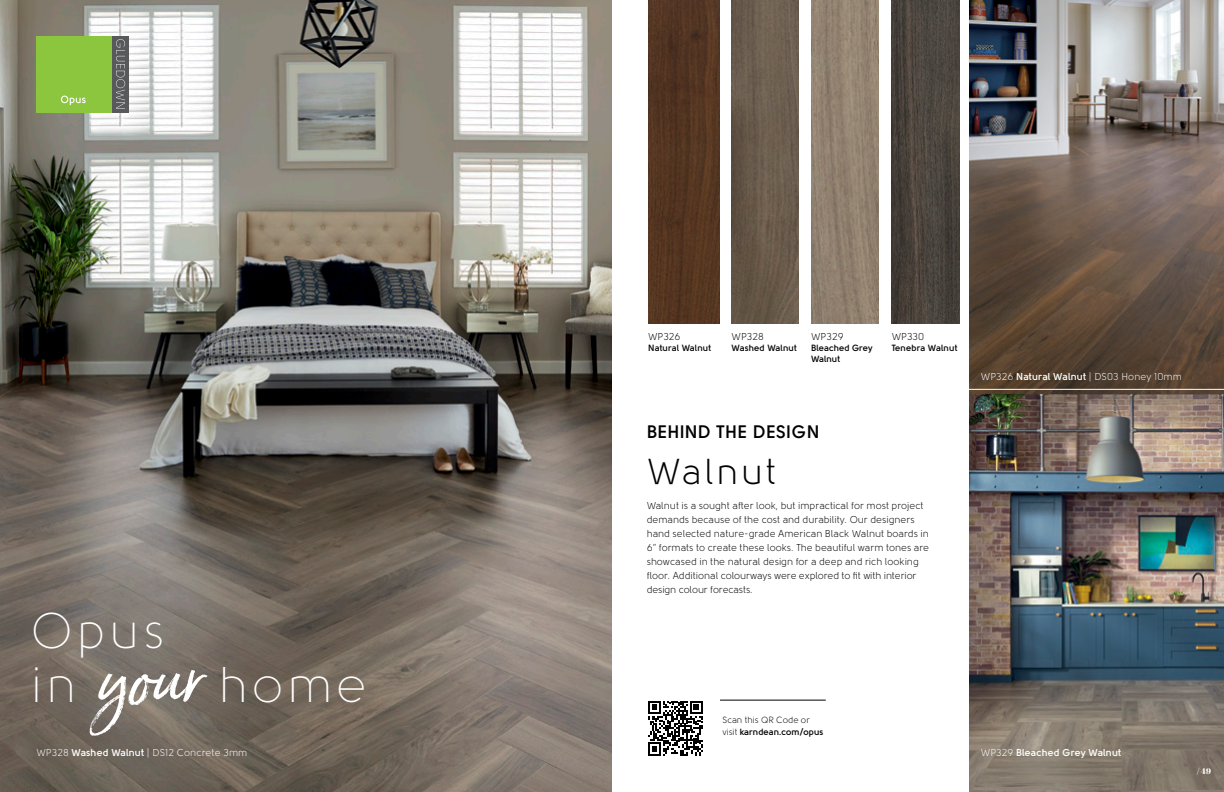
<style>
.page{position:relative;width:1224px;height:792px;background:#fff}
.page>*{position:absolute;margin:0;border:0;box-sizing:border-box;transform-origin:0 0}
.t1{font:300 50px "Solomon";letter-spacing:.075em;color:#fff}
.t2{font:36px "Solomon";letter-spacing:.075em;color:#000}
.Behind_the_Design{font:700 18px "Solomon";letter-spacing:.02em;color:#000}
.Body_Font_White{font:10px/14px "Solomon";color:#000}
.t3{font:10px "Solomon";letter-spacing:.01em;color:#fff}
.t4{font:700 10px "Solomon";letter-spacing:.01em;color:#fff}
.t5{font:700 9px "Solomon";letter-spacing:.01em;color:#000}
.t6{font:9px/12px "Solomon";color:#000}
.t7{font:8px "Abril Fatface";color:#fff}
.s1{font-family:"Born Ready Slanted";font-weight:400;font-size:68px}
.s2{font-weight:700}
.s3{font-weight:400}
</style>
<div class="page">
<img style="left:0;top:0;width:612px;height:792px">
<div style="left:36px;top:36px;width:76px;height:76px;background:#8cc63e"></div>
<svg style="left:61px;top:96px;width:25px;height:9px"></svg>
<div style="left:112px;top:36px;width:17px;height:76px;background:#57595b"></div>
<svg style="left:116px;top:39px;width:9px;height:70px"></svg>
<svg style="left:648px;top:701px;width:55px;height:55px"></svg>
<hr style="left:720px;top:700px;width:106px;height:1px;background:#000">
<img style="left:970px;top:0;width:254px;height:395px">
<img style="left:970px;top:395px;width:254px;height:397px">
<img style="left:811px;top:0;width:67px;height:323px">
<img style="left:732px;top:0;width:67px;height:323px">
<img style="left:648px;top:0;width:71px;height:323px">
<img style="left:892px;top:0;width:68px;height:323px">
<hr style="left:919px;top:389px;width:305px;height:1px;background:#fff">
<p class="t1" style="left:31px;top:605px;width:135px">Opus</p>
<p class="t1" style="left:31px;top:659px;width:337px">in <span class="s1">your</span> home</p>
<p class="t3" style="left:36px;top:747px;width:213px">WP328 <span class="s2">Washed Walnut</span> | DS12 Concrete 3mm</p>
<p class="Body_Font_White" style="left:648px;top:330px;width:34px">WP326</p>
<p class="t5" style="left:648px;top:343px;width:64px">Natural Walnut</p>
<p class="Body_Font_White" style="left:732px;top:330px;width:34px">WP328</p>
<p class="t5" style="left:732px;top:343px;width:67px">Washed Walnut</p>
<p class="Body_Font_White" style="left:811px;top:330px;width:34px">WP329</p>
<p class="t5" style="left:811px;top:343px;width:63px">Bleached Grey</p>
<p class="t5" style="left:811px;top:354px;width:31px">Walnut</p>
<p class="Body_Font_White" style="left:892px;top:330px;width:34px">WP330</p>
<p class="t5" style="left:892px;top:343px;width:67px">Tenebra Walnut</p>
<p class="Behind_the_Design" style="left:647px;top:421px;width:175px">BEHIND THE DESIGN</p>
<p class="t2" style="left:647px;top:452px;width:131px">Walnut</p>
<p class="Body_Font_White" style="left:647px;top:499px;width:284px">Walnut is a sought after look, but impractical for most project demands because of the cost and durability. Our designers hand selected nature-grade American Black Walnut boards in 6” formats to create these looks. The beautiful warm tones are showcased in the natural design for a deep and rich looking floor. Additional colourways were explored to fit with interior design colour forecasts.</p>
<p class="t3" style="left:981px;top:371px;width:203px">WP326 <span class="s2">Natural Walnut</span> | DS03 Honey 10mm</p>
<p class="t6" style="left:722px;top:714px;width:102px">Scan this QR Code or visit <span class="s2">karndean.com/opus</span></p>
<p class="t4" style="left:981px;top:747px;width:142px"><span class="s3">WP329</span> Bleached Grey Walnut</p>
<p class="t7" style="left:1197px;top:766px;width:15px">/ 49</p>
</div>
